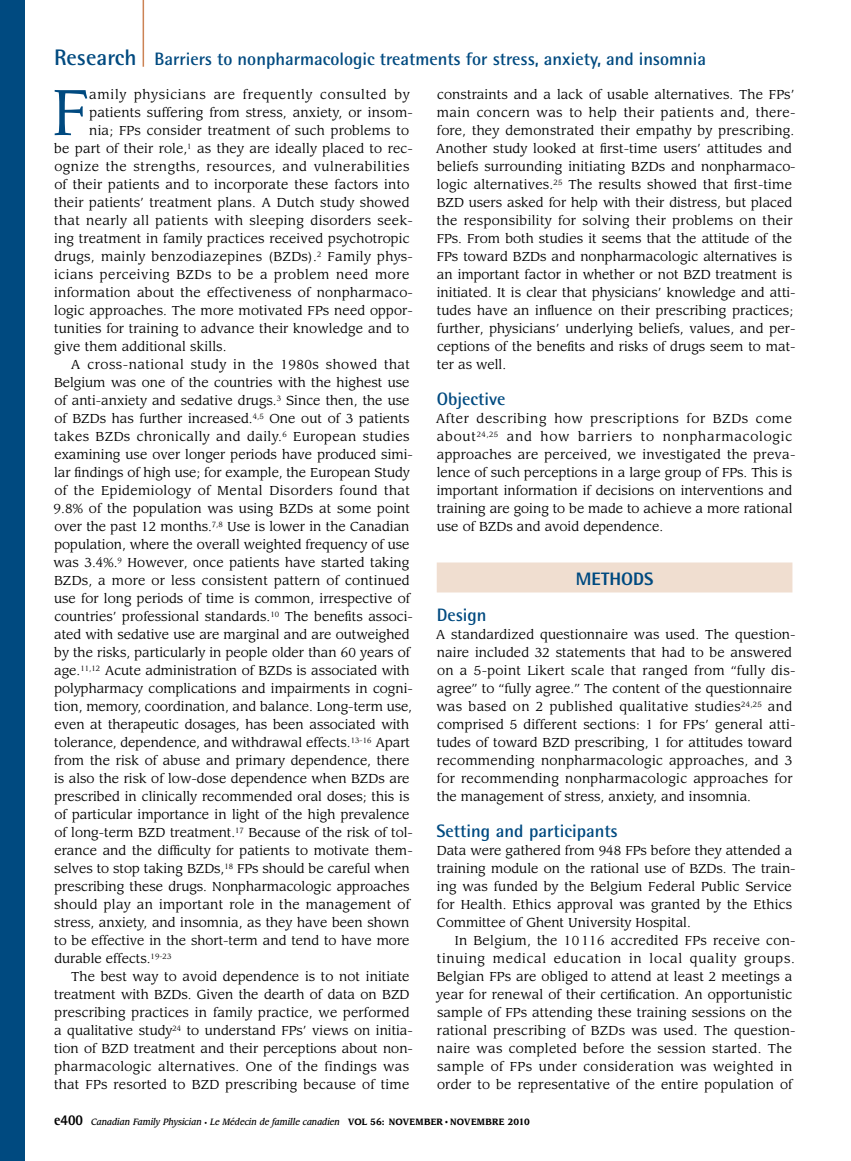
<style>
.page{position:relative;width:851px;height:1161px;background:#fff}
.page>*{position:absolute;margin:0;border:0;box-sizing:border-box;transform-origin:0 0}
.t1{font:63.6px "Leawood Std";color:#004a80}
.t2{font:700 18px "Rotis Semi Sans Std";color:#004a80}
.t3{font:800 18px "Rotis Semi Sans Std";color:#004a80}
.t4{font:12.75px/18px "Leawood Std";letter-spacing:.01em;color:#000}
.t5{font:12.75px "Leawood Std";letter-spacing:.03em;color:#000}
.t6{font:12.75px "Leawood Std";letter-spacing:.04em;color:#000}
.t7{font:12.75px "Leawood Std";letter-spacing:.035em;color:#000}
.t8{font:12.75px "Leawood Std";letter-spacing:.055em;color:#000}
.t9{font:italic 500 9px "Leawood Std";color:#000;scale:.9 1}
.s1{font-size:22.5px}
.s2{font-family:"Rotis Semi Sans Std";font-weight:800;font-style:normal;font-size:15px}
.s3{font-style:normal;font-size:6px}
.s4{font-weight:700;font-style:normal}
.s5{font-family:"Times";font-weight:400;font-style:normal}
</style>
<div class="page">
<div style="left:0;top:0;width:24px;height:1161px;background:#004a80"></div>
<hr style="left:142px;top:0;width:2px;height:67px;background:#cc8354">
<div style="left:436px;top:562px;width:356px;height:30px;background:#f0ded0"></div>
<h2 class="t2" style="left:54px;top:48px;width:653px"><span class="s1">Research</span> Barriers to nonpharmacologic treatments for stress, anxiety, and insomnia</h2>
<h1 class="t1" style="left:52px;top:74px;width:38px">F</h1>
<p class="t8" style="left:89px;top:87px;width:322px">amily physicians are frequently consulted by</p>
<p class="t4" style="left:435px;top:86px;width:361px">constraints and a lack of usable alternatives. The FPs’ main concern was to help their patients and, there&shy;fore, they demonstrated their empathy by prescribing.<br>Another study looked at first-time users’ attitudes and beliefs surrounding initiating BZDs and nonpharmaco&shy;logic alternatives.<sup>25</sup> The results showed that first-time BZD users asked for help with their distress, but placed the responsibility for solving their problems on their FPs. From both studies it seems that the attitude of the FPs toward BZDs and nonpharmacologic alternatives is an important factor in whether or not BZD treatment is initiated. It is clear that physicians’ knowledge and atti&shy;tudes have an influence on their prescribing practices; further, physicians’ underlying beliefs, values, and per&shy;ceptions of the benefits and risks of drugs seem to mat&shy;ter as well.</p>
<h2 class="t2" style="left:437px;top:388px;width:70px">Objective</h2>
<p class="t4" style="left:435px;top:410px;width:361px">After describing how prescriptions for BZDs come about<sup>24,25</sup> and how barriers to nonpharmacologic approaches are perceived, we investigated the preva&shy;lence of such perceptions in a large group of FPs. This is important information if decisions on interventions and training are going to be made to achieve a more rational use of BZDs and avoid dependence.</p>
<h2 class="t3" style="left:575px;top:567px;width:57px">MET HODS</h2>
<h2 class="t2" style="left:437px;top:604px;width:51px">Design</h2>
<p class="t4" style="left:435px;top:626px;width:361px">A standardized questionnaire was used. The question&shy;naire included 32 statements that had to be answered on a 5-point Likert scale that ranged from “fully dis&shy;agree” to “fully agree.” The content of the questionnaire was based on 2 published qualitative studies<sup>24,25</sup> and comprised 5 different sections: 1 for FPs’ general atti&shy;tudes of toward BZD prescribing, 1 for attitudes toward recommending nonpharmacologic approaches, and 3 for recommending nonpharmacologic approaches for the management of stress, anxiety, and insomnia.</p>
<h2 class="t2" style="left:436px;top:820px;width:183px">Setting and participants</h2>
<p class="t4" style="left:437px;top:842px;width:360px">Data were gathered from 948 FPs before they attended a training module on the rational use of BZDs. The train&shy;ing was funded by the Belgium Federal Public Service for Health. Ethics approval was granted by the Ethics Committee of Ghent University Hospital.</p>
<p class="t4" style="left:436px;top:932px;width:361px;text-indent:18px">In Belgium, the 10 116 accredited FPs receive con&shy;tinuing medical education in local quality groups.<br>Belgian FPs are obliged to attend at least 2 meetings a year for renewal of their certification. An opportunistic sample of FPs attending these training sessions on the rational prescribing of BZDs was used. The question&shy;naire was completed before the session started. The sample of FPs under consideration was weighted in order to be representative of the entire population of</p>
<p class="t4" style="left:90px;top:104px;width:325px">patients suffering from stress, anxiety, or insom-</p>
<p class="t4" style="left:89px;top:122px;width:321px">nia; FPs consider treatment of such problems to</p>
<p class="t4" style="left:54px;top:140px;width:360px">be part of their role,<sup>1</sup> as they are ideally placed to rec-</p>
<p class="t6" style="left:54px;top:159px;width:356px">ognize the strengths, resources, and vulnerabilities</p>
<p class="t4" style="left:54px;top:176px;width:356px">of their patients and to incorporate these factors into</p>
<p class="t4" style="left:54px;top:194px;width:357px">their patients’ treatment plans. A Dutch study showed</p>
<p class="t5" style="left:54px;top:213px;width:360px">that nearly all patients with sleeping disorders seek-</p>
<p class="t4" style="left:54px;top:230px;width:357px">ing treatment in family practices received psychotropic</p>
<p class="t4" style="left:54px;top:248px;width:360px">drugs, mainly benzodiazepines (BZDs).<sup>2</sup> Family phys-</p>
<p class="t6" style="left:54px;top:267px;width:357px">icians perceiving BZDs to be a problem need more</p>
<p class="t4" style="left:54px;top:284px;width:360px">information about the effectiveness of nonpharmaco-</p>
<p class="t4" style="left:54px;top:302px;width:360px">logic approaches. The more motivated FPs need oppor-</p>
<p class="t4" style="left:54px;top:320px;width:356px">tunities for training to advance their knowledge and to</p>
<p class="t4" style="left:54px;top:338px;width:174px">give them additional skills.</p>
<p class="t7" style="left:71px;top:357px;width:340px">A cross-national study in the 1980s showed that</p>
<p class="t4" style="left:54px;top:374px;width:357px">Belgium was one of the countries with the highest use</p>
<p class="t4" style="left:54px;top:392px;width:356px">of anti-anxiety and sedative drugs.<sup>3</sup> Since then, the use</p>
<p class="t4" style="left:54px;top:410px;width:356px">of BZDs has further increased.<sup>4,5</sup> One out of 3 patients</p>
<p class="t5" style="left:54px;top:429px;width:357px">takes BZDs chronically and daily.<sup>6</sup> European studies</p>
<p class="t4" style="left:54px;top:446px;width:360px">examining use over longer periods have produced simi-</p>
<p class="t4" style="left:54px;top:464px;width:357px">lar findings of high use; for example, the European Study</p>
<p class="t7" style="left:54px;top:483px;width:357px">of the Epidemiology of Mental Disorders found that</p>
<p class="t4" style="left:54px;top:500px;width:358px">9.8% of the population was using BZDs at some point</p>
<p class="t4" style="left:54px;top:518px;width:357px">over the past 12 months.<sup>7,8</sup> Use is lower in the Canadian</p>
<p class="t4" style="left:54px;top:536px;width:356px">population, where the overall weighted frequency of use</p>
<p class="t4" style="left:54px;top:554px;width:357px">was 3.4%.<sup>9</sup> However, once patients have started taking</p>
<p class="t4" style="left:54px;top:572px;width:357px">BZDs, a more or less consistent pattern of continued</p>
<p class="t4" style="left:54px;top:590px;width:357px">use for long periods of time is common, irrespective of</p>
<p class="t4" style="left:54px;top:608px;width:360px">countries’ professional standards.<sup>10</sup> The benefits associ-</p>
<p class="t4" style="left:54px;top:626px;width:357px">ated with sedative use are marginal and are outweighed</p>
<p class="t4" style="left:54px;top:644px;width:357px">by the risks, particularly in people older than 60 years of</p>
<p class="t4" style="left:54px;top:662px;width:357px">age.<sup>11,12</sup> Acute administration of BZDs is associated with</p>
<p class="t4" style="left:54px;top:680px;width:360px">polypharmacy complications and impairments in cogni-</p>
<p class="t4" style="left:54px;top:698px;width:359px">tion, memory, coordination, and balance. Long-term use,</p>
<p class="t4" style="left:54px;top:716px;width:356px">even at therapeutic dosages, has been associated with</p>
<p class="t4" style="left:54px;top:734px;width:357px">tolerance, dependence, and withdrawal effects.<sup>13-16</sup> Apart</p>
<p class="t4" style="left:54px;top:752px;width:357px">from the risk of abuse and primary dependence, there</p>
<p class="t4" style="left:54px;top:770px;width:357px">is also the risk of low-dose dependence when BZDs are</p>
<p class="t4" style="left:54px;top:788px;width:356px">prescribed in clinically recommended oral doses; this is</p>
<p class="t4" style="left:54px;top:806px;width:356px">of particular importance in light of the high prevalence</p>
<p class="t4" style="left:54px;top:824px;width:360px">of long-term BZD treatment.<sup>17</sup> Because of the risk of tol-</p>
<p class="t4" style="left:54px;top:842px;width:360px">erance and the difficulty for patients to motivate them-</p>
<p class="t4" style="left:54px;top:860px;width:357px">selves to stop taking BZDs,<sup>18</sup> FPs should be careful when</p>
<p class="t4" style="left:54px;top:878px;width:356px">prescribing these drugs. Nonpharmacologic approaches</p>
<p class="t4" style="left:54px;top:896px;width:357px">should play an important role in the management of</p>
<p class="t4" style="left:54px;top:914px;width:357px">stress, anxiety, and insomnia, as they have been shown</p>
<p class="t4" style="left:54px;top:932px;width:357px">to be effective in the short-term and tend to have more</p>
<p class="t4" style="left:54px;top:950px;width:118px">durable effects.<sup>19-23</sup></p>
<p class="t4" style="left:71px;top:968px;width:340px">The best way to avoid dependence is to not initiate</p>
<p class="t4" style="left:54px;top:986px;width:357px">treatment with BZDs. Given the dearth of data on BZD</p>
<p class="t4" style="left:54px;top:1004px;width:356px">prescribing practices in family practice, we performed</p>
<p class="t4" style="left:54px;top:1022px;width:360px">a qualitative study<sup>24</sup> to understand FPs’ views on initia-</p>
<p class="t4" style="left:54px;top:1040px;width:360px">tion of BZD treatment and their perceptions about non-</p>
<p class="t4" style="left:54px;top:1058px;width:356px">pharmacologic alternatives. One of the findings was</p>
<p class="t4" style="left:54px;top:1076px;width:357px">that FPs resorted to BZD prescribing because of time</p>
<p class="t9" style="left:54px;top:1116px;width:530px"><span class="s2">E400</span> Canadian Family Physician <span class="s3">•</span> Le Médecin de famille canadien <span class="s4">VOL 56: NOVEMBER</span> <span class="s5">•</span> <span class="s4">NOVEMBRE 2010</span></p>
</div>
